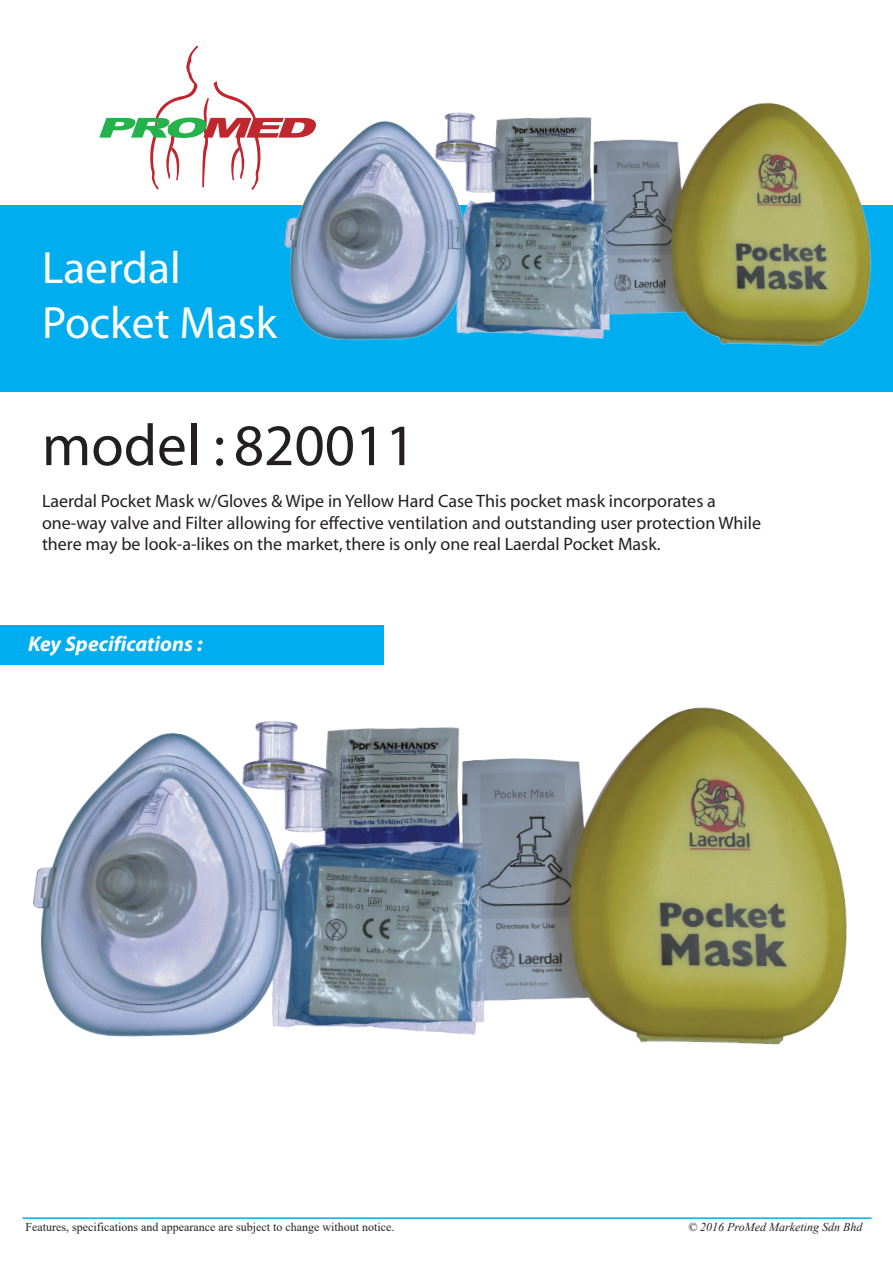
<style>
.page{position:relative;width:893px;height:1263px;background:#fff}
.page>*{position:absolute;margin:0;border:0;box-sizing:border-box;transform-origin:0 0}
.t1{font:59.1px "Myriad";color:#231f20}
.t2{font:45.45px/54.4px "Myriad";color:#fff}
.t3{font:italic 900 27.6px "Arial";color:#23b24b;scale:1.85 1}
.t4{font:italic 700 21.3px "Myriad";color:#fff}
.t5{font:18px/21.6px "Myriad";color:#231f20}
.t6{font:12px "Times New Roman";color:#231f20}
.t7{font:italic 12px "Times New Roman";color:#231f20}
.s1{color:#c0262d}
</style>
<div class="page">
<div style="left:0;top:205px;width:893px;height:187px;background:#00aeef"></div>
<svg style="left:150px;top:54px;width:40px;height:136px"></svg>
<hr style="left:22px;top:1217px;width:850px;height:2px;background:#00aeef">
<img style="left:190px;top:45px;width:682px;height:301px">
<img style="left:0;top:625px;width:847px;height:420px">
<h3 class="t3" style="left:96px;top:108px;width:127px">PRO<span class="s1">MED</span></h3>
<h2 class="t2" style="left:42px;top:243px;width:237px">Laerdal<br>Pocket Mask</h2>
<h1 class="t1" style="left:42px;top:416px;width:375px">model : 820011</h1>
<p class="t5" style="left:42px;top:491px;width:721px">Laerdal Pocket Mask w/Gloves &amp; Wipe in Yellow Hard Case This pocket mask incorporates a one-way valve and Filter allowing for effective ventilation and outstanding user protection While there may be look-a-likes on the market, there is only one real Laerdal Pocket Mask.</p>
<p class="t4" style="left:28px;top:633px;width:176px">Key Specifications :</p>
<p class="t6" style="left:26px;top:1219px;width:370px">Features, specifications and appearance are subject to change without notice.</p>
<p class="t7" style="left:688px;top:1219px;width:176px">© 2016 ProMed Marketing Sdn Bhd</p>
</div>
